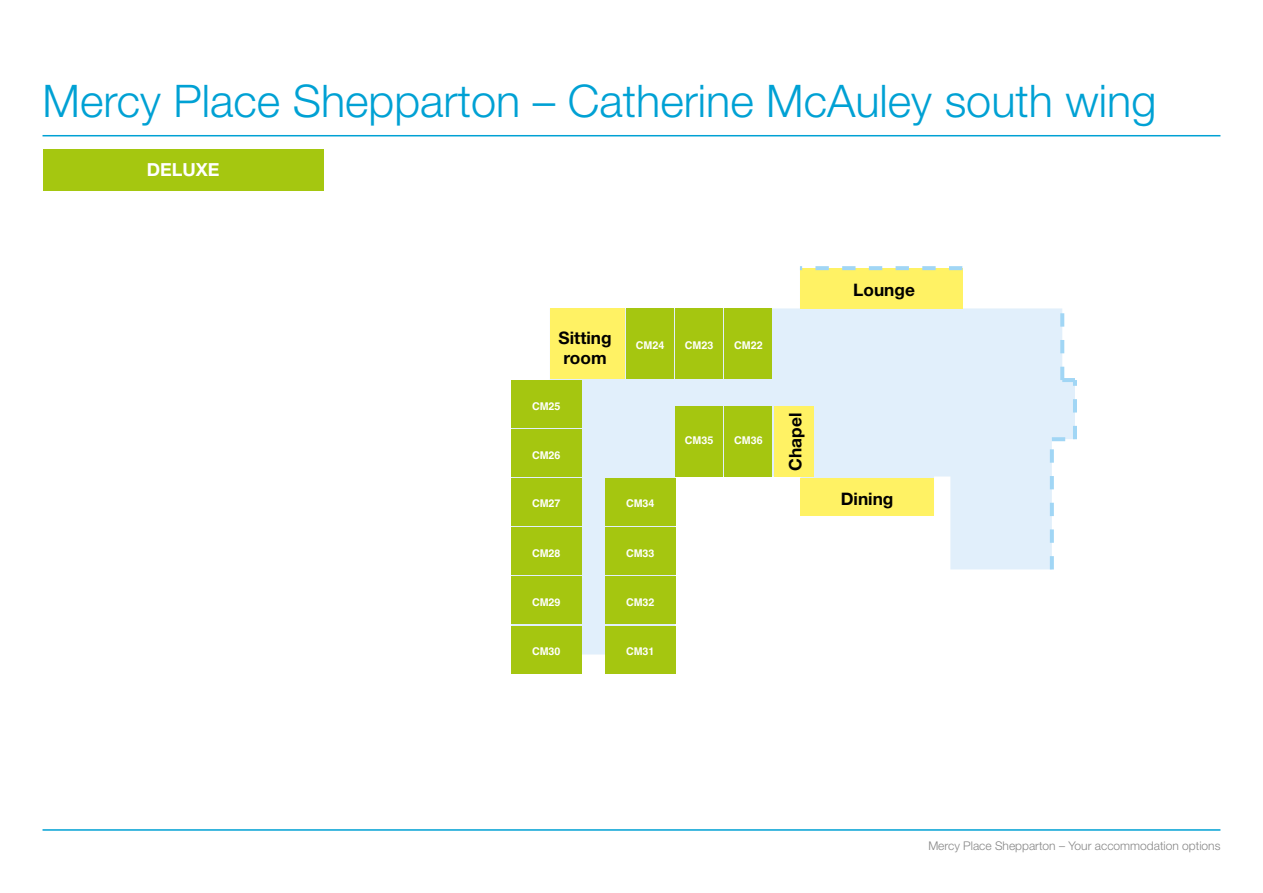
<style>
.page{position:relative;width:1263px;height:893px;background:#fff}
.page>*{position:absolute;margin:0;border:0;box-sizing:border-box;transform-origin:0 0}
.t1{font:300 45px "Helvetica Neue LT Std";color:#00a1d4}
.t2{font:700 18px "Helvetica Neue LT Std";color:#fff}
.t3{font:700 17.25px/20.2px "Helvetica Neue LT Std";color:#000}
.t4{font:300 12px "Helvetica Neue LT Std";color:#878787}
.t5{font:700 10.65px "Helvetica";color:#fff}
</style>
<div class="page">
<hr style="left:43px;top:829px;width:1177px;height:2px;background:#00a1d4">
<hr style="left:43px;top:135px;width:1177px;height:1px;background:#00a1d4">
<svg style="left:511px;top:268px;width:543px;height:386px;fill:#e1effb"></svg>
<div style="left:800px;top:268px;width:162px;height:40px;background:#fff264"></div>
<svg style="left:800px;top:266px;width:162px;height:4px"></svg>
<svg style="left:1050px;top:308px;width:27px;height:261px"></svg>
<div style="left:725px;top:308px;width:47px;height:70px;background:#a5c610"></div>
<div style="left:675px;top:308px;width:48px;height:70px;background:#a5c610"></div>
<div style="left:725px;top:406px;width:47px;height:70px;background:#a5c610"></div>
<div style="left:675px;top:406px;width:48px;height:70px;background:#a5c610"></div>
<div style="left:626px;top:308px;width:48px;height:70px;background:#a5c610"></div>
<div style="left:605px;top:478px;width:70px;height:48px;background:#a5c610"></div>
<div style="left:605px;top:528px;width:70px;height:47px;background:#a5c610"></div>
<div style="left:605px;top:577px;width:70px;height:47px;background:#a5c610"></div>
<div style="left:605px;top:626px;width:70px;height:47px;background:#a5c610"></div>
<div style="left:511px;top:478px;width:70px;height:48px;background:#a5c610"></div>
<div style="left:511px;top:528px;width:70px;height:47px;background:#a5c610"></div>
<div style="left:511px;top:380px;width:70px;height:47px;background:#a5c610"></div>
<div style="left:511px;top:429px;width:70px;height:47px;background:#a5c610"></div>
<div style="left:511px;top:577px;width:70px;height:47px;background:#a5c610"></div>
<div style="left:511px;top:626px;width:70px;height:47px;background:#a5c610"></div>
<div style="left:774px;top:406px;width:40px;height:70px;background:#fff264"></div>
<div style="left:800px;top:478px;width:134px;height:38px;background:#fff264"></div>
<div style="left:550px;top:308px;width:75px;height:70px;background:#fff264"></div>
<div style="left:43px;top:149px;width:280px;height:41px;background:#a5c710"></div>
<p class="t1" style="left:43px;top:74px;width:1115px">Mercy Place Shepparton – Catherine McAuley south wing</p>
<p class="t2" style="left:147px;top:159px;width:74px">DELUXE</p>
<p class="t3" style="left:559px;top:327px;width:55px">Sitting room</p>
<p class="t5" style="left:532px;top:400px;width:30px">CM25</p>
<p class="t5" style="left:532px;top:449px;width:30px">CM26</p>
<p class="t5" style="left:636px;top:339px;width:30px">CM24</p>
<p class="t5" style="left:685px;top:339px;width:30px">CM23</p>
<p class="t5" style="left:734px;top:339px;width:30px">CM22</p>
<p class="t5" style="left:685px;top:434px;width:30px">CM35</p>
<p class="t5" style="left:734px;top:434px;width:30px">CM36</p>
<p class="t5" style="left:532px;top:497px;width:30px">CM27</p>
<p class="t5" style="left:626px;top:497px;width:30px">CM34</p>
<p class="t5" style="left:532px;top:547px;width:30px">CM28</p>
<p class="t5" style="left:626px;top:547px;width:30px">CM33</p>
<p class="t5" style="left:532px;top:596px;width:30px">CM29</p>
<p class="t5" style="left:626px;top:596px;width:30px">CM32</p>
<p class="t5" style="left:532px;top:644px;width:30px">CM30</p>
<p class="t5" style="left:626px;top:644px;width:30px">CM31</p>
<p class="t3" style="left:785px;top:471px;width:59px;rotate:-90deg">Chapel</p>
<p class="t3" style="left:853px;top:279px;width:63px">Lounge</p>
<p class="t3" style="left:841px;top:488px;width:54px">Dining</p>
<p class="t4" style="left:928px;top:838px;width:294px">Mercy Place Shepparton – Your accommodation options</p>
</div>
